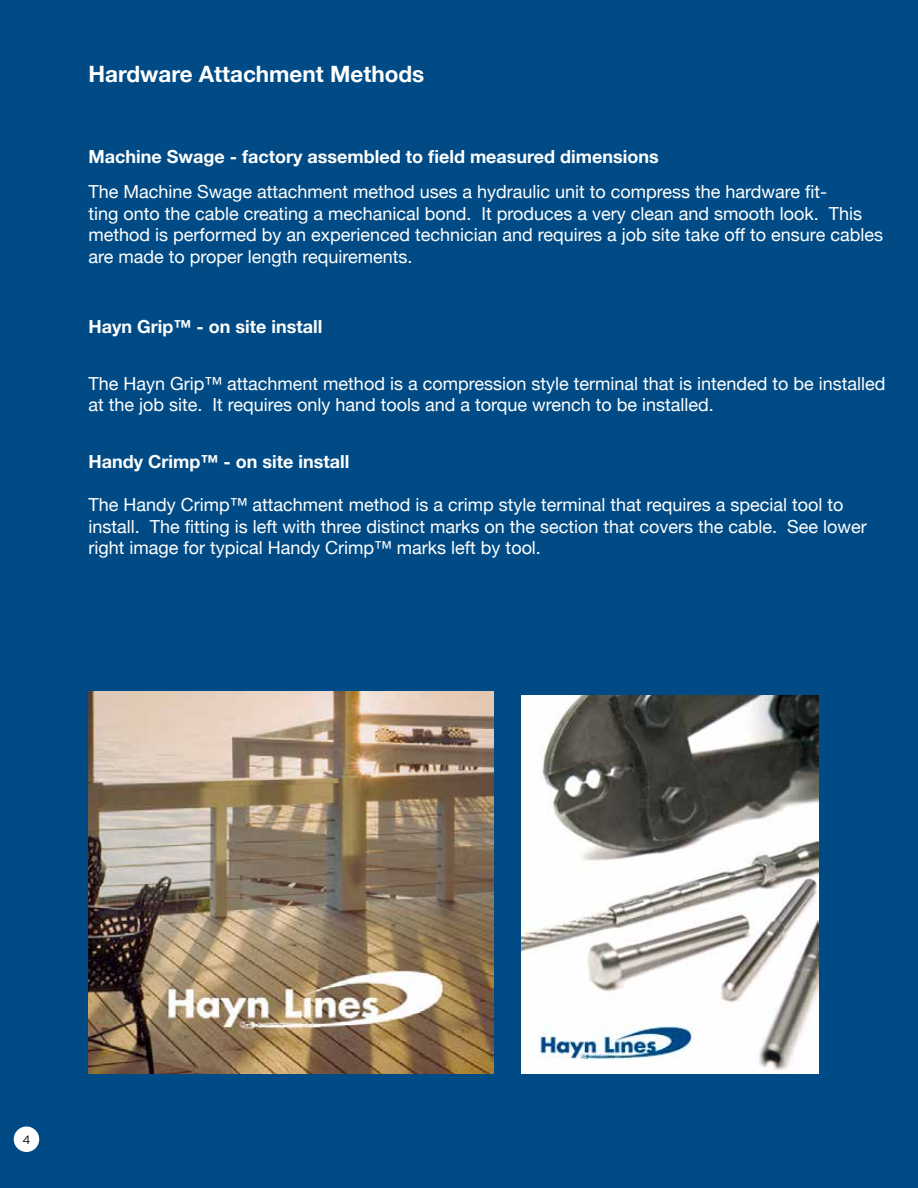
<style>
.page{position:relative;width:918px;height:1188px;background:#004b85}
.page>*{position:absolute;margin:0;border:0;box-sizing:border-box;transform-origin:0 0}
.t1{font:700 22.5px "Helvetica Neue";color:#fff}
.t2{font:18px/21.6px "Helvetica Neue";color:#fff}
.t3{font:700 18px "Helvetica Neue";color:#fff}
.t4{font:12px "Gotham";color:#000}
</style>
<div class="page">
<img style="left:522px;top:695px;width:297px;height:378px">
<img style="left:88px;top:692px;width:405px;height:381px">
<div style="left:14px;top:1126px;width:25px;height:26px;background:#fff;border-radius:50%"></div>
<p class="t1" style="left:88px;top:57px;width:337px">Hardware Attachment Methods</p>
<p class="t3" style="left:88px;top:142px;width:572px">Machine Swage - factory assembled to field measured dimensions</p>
<p class="t2" style="left:88px;top:182px;width:796px">The Machine Swage attachment method uses a hydraulic unit to compress the hardware fit-<br>ting onto the cable creating a mechanical bond. It produces a very clean and smooth look. This method is performed by an experienced technician and requires a job site take off to ensure cables are made to proper length requirements.</p>
<p class="t3" style="left:88px;top:312px;width:235px">Hayn Grip™ - on site install</p>
<p class="t2" style="left:88px;top:373px;width:799px">The Hayn Grip™ attachment method is a compression style terminal that is intended to be installed at the job site. It requires only hand tools and a torque wrench to be installed.</p>
<p class="t3" style="left:88px;top:447px;width:262px">Handy Crimp™ - on site install</p>
<p class="t2" style="left:88px;top:495px;width:780px">The Handy Crimp™ attachment method is a crimp style terminal that requires a special tool to install. The fitting is left with three distinct marks on the section that covers the cable. See lower right image for typical Handy Crimp™ marks left by tool.</p>
<p class="t4" style="left:22px;top:1133px;width:10px">4</p>
</div>
